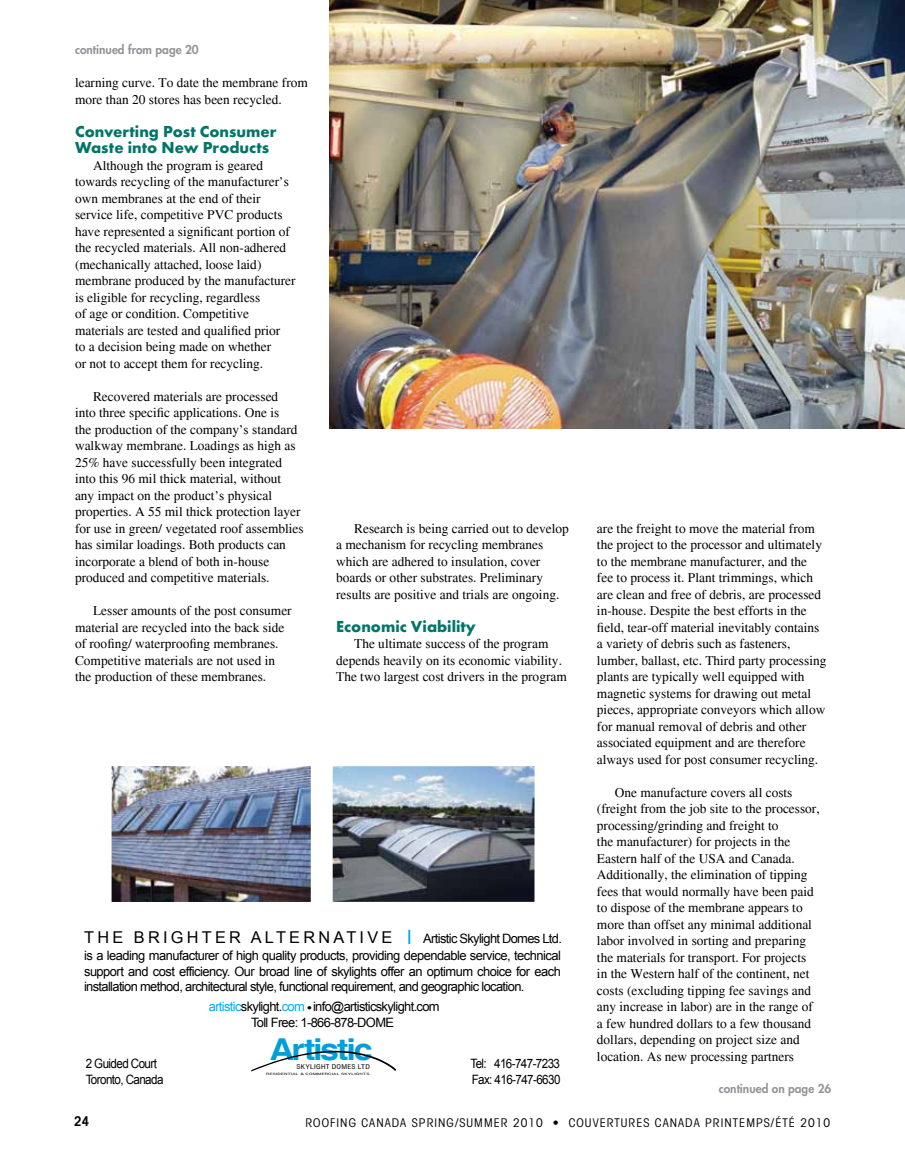
<style>
.page{position:relative;width:905px;height:1175px;background:#fff}
.page>*{position:absolute;margin:0;border:0;box-sizing:border-box;transform-origin:0 0}
.t1{font:30.15px "Helvetica Bold+FOZEPD";letter-spacing:-.06em;color:#009fda;scale:1.12 1}
.t2{font:700 16.5px/16.5px "Futura T";color:#007568}
.t3{font:16.35px "Arial";letter-spacing:.2em;color:#000}
.t4{font:13.5px/16.5px "Times";color:#000}
.t5{font:600 condensed 13.5px "Avant Garde";color:#000}
.t6{font:12.9px/17.9px "Arial";letter-spacing:-.05em;color:#000;text-align:right}
.t7{font:12.9px "Arial";letter-spacing:-.05em;color:#000;scale:.9 1}
.t8{font:condensed 12px "Avant Garde";letter-spacing:.09em;color:#000}
.t9{font:800 12px "Futura";color:#939598}
.t10{font:6.45px "Swiss 721 BT Roman Condensed+KDNQLH";letter-spacing:.04em;color:#000;scale:1.21 1}
.t11{font:3px "Swiss 721 BT Roman Condensed+KDNQLH";letter-spacing:.03em;color:#000;scale:2.01 1}
.s1{color:#00aeef}
</style>
<div class="page">
<svg style="left:408px;top:929px;width:2px;height:15px"></svg>
<img style="left:329px;top:0;width:575px;height:428px">
<img style="left:333px;top:767px;width:201px;height:134px">
<div style="left:331px;top:765px;width:205px;height:138px;border:1px solid #fff"></div>
<img style="left:112px;top:766px;width:198px;height:135px">
<div style="left:110px;top:764px;width:202px;height:139px;border:1px solid #fff"></div>
<svg style="left:251px;top:1050px;width:145px;height:21px"></svg>
<p class="t9" style="left:75px;top:42px;width:125px">continued from page 20</p>
<p class="t4" style="left:75px;top:74px;width:234px">learning curve. To date the membrane from more than 20 stores has been recycled.</p>
<h4 class="t2" style="left:75px;top:123px;width:203px">Converting Post Consumer<br>Waste into New Products</h4>
<p class="t4" style="left:75px;top:157px;width:222px;text-indent:18px">Although the program is geared towards recycling of the manufacturer’s own membranes at the end of their service life, competitive PVC products have represented a significant portion of the recycled materials. All non-adhered (mechanically attached, loose laid) membrane produced by the manufacturer is eligible for recycling, regardless<br>of age or condition. Competitive materials are tested and qualified prior<br>to a decision being made on whether<br>or not to accept them for recycling.</p>
<p class="t4" style="left:75px;top:388px;width:230px;text-indent:18px">Recovered materials are processed<br>into three specific applications. One is<br>the production of the company’s standard walkway membrane. Loadings as high as 25% have successfully been integrated into this 96 mil thick material, without any impact on the product’s physical properties. A 55 mil thick protection layer for use in green/ vegetated roof assemblies has similar loadings. Both products can incorporate a blend of both in-house produced and competitive materials.</p>
<p class="t4" style="left:75px;top:602px;width:218px;text-indent:18px">Lesser amounts of the post consumer material are recycled into the back side of roofing/ waterproofing membranes.<br>Competitive materials are not used in the production of these membranes.</p>
<p class="t4" style="left:336px;top:520px;width:234px;text-indent:18px">Research is being carried out to develop a mechanism for recycling membranes which are adhered to insulation, cover boards or other substrates. Preliminary results are positive and trials are ongoing.</p>
<h4 class="t2" style="left:336px;top:618px;width:141px">Economic Viability</h4>
<p class="t4" style="left:336px;top:635px;width:232px;text-align:center">The ultimate success of the program depends heavily on its economic viability.<br>The two largest cost drivers in the program</p>
<p class="t4" style="left:597px;top:520px;width:231px">are the freight to move the material from the project to the processor and ultimately to the membrane manufacturer, and the fee to process it. Plant trimmings, which are clean and free of debris, are processed in-house. Despite the best efforts in the field, tear-off material inevitably contains a variety of debris such as fasteners, lumber, ballast, etc. Third party processing plants are typically well equipped with magnetic systems for drawing out metal pieces, appropriate conveyors which allow for manual removal of debris and other associated equipment and are therefore always used for post consumer recycling.</p>
<p class="t4" style="left:597px;top:784px;width:224px;text-indent:18px">One manufacture covers all costs (freight from the job site to the processor, processing/grinding and freight to<br>the manufacturer) for projects in the Eastern half of the USA and Canada.<br>Additionally, the elimination of tipping fees that would normally have been paid to dispose of the membrane appears to more than offset any minimal additional labor involved in sorting and preparing the materials for transport. For projects in the Western half of the continent, net costs (excluding tipping fee savings and any increase in labor) are in the range of a few hundred dollars to a few thousand dollars, depending on project size and location. As new processing partners</p>
<p class="t9" style="left:718px;top:1081px;width:114px">continued on page 26</p>
<p class="t8" style="left:305px;top:1115px;width:526px">ROOFING CANADA SPRING/SUMMER 2010 • COUVERTURES CANADA PRINTEMPS/ÉTÉ 2010</p>
<p class="t3" style="left:84px;top:926px;width:310px">THE BRIGHTER ALTERNATIVE</p>
<p class="t6" style="left:84px;top:929px;width:479px">Artistic Skylight Domes Ltd.<br>is a leading manufacturer of high quality products, providing dependable service, technical</p>
<p class="t6" style="left:84px;top:963px;width:478px;line-height:15.5px;text-align:left">support and cost efficiency. Our broad line of skylights offer an optimum choice for each installation method, architectural style, functional requirement, and geographic location.</p>
<p class="t6" style="left:209px;top:999px;width:232px;line-height:15px;text-align:center"><span class="s1">artistic</span>skylight.<span class="s1">com</span> <sup>.</sup>info@artisticskylight.com<br>Toll Free: 1-866-878-DOME</p>
<p class="t1" style="left:270px;top:1031px;width:93px">Artistic</p>
<p class="t7" style="left:86px;top:1055px;width:81px">2 Guided Court</p>
<p class="t10" style="left:296px;top:1062px;width:62px">SKYLIGHT DOMES LTD</p>
<p class="t7" style="left:470px;top:1055px;width:101px">Tel: 416-747-7233</p>
<p class="t11" style="left:266px;top:1071px;width:53px">RESIDENTIAL &amp; COMMERCIAL SKYLIGHTS</p>
<p class="t7" style="left:86px;top:1070px;width:88px">Toronto, Canada</p>
<p class="t7" style="left:471px;top:1070px;width:100px">Fax: 416-747-6630</p>
<p class="t5" style="left:74px;top:1112px;width:17px">24</p>
</div>
